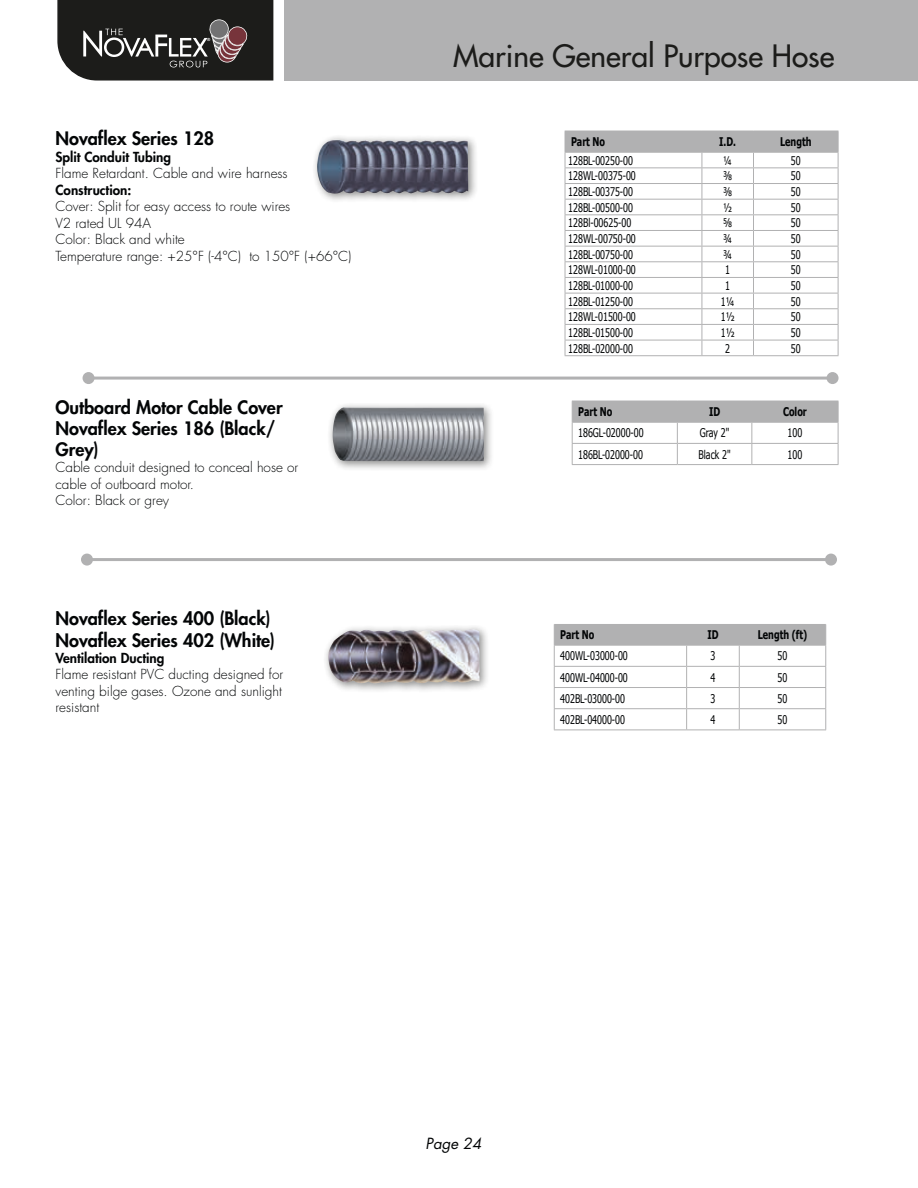
<style>
.page{position:relative;width:918px;height:1188px;background:#fff}
.page>*{position:absolute;margin:0;border:0;box-sizing:border-box;transform-origin:0 0}
.t1{font:500 30px "Futura Std";color:#1c1c1a}
.t2{font:800 18px/21px "Futura Std";color:#030506}
.t3{font:italic 15px "Futura Std";color:#030506}
.t4{font:300 13.5px/16.5px "Futura Std";color:#030506}
.t5{font:800 13.5px "Futura Std";color:#030506}
.t6{font:12px "Tahoma";color:#030506;scale:.75 1}
.t7{font:700 12px "Tahoma";color:#030506;scale:.75 1}
.t8{font:800 4.05px "Futura Std";color:#fff}
</style>
<div class="page">
<svg style="left:57px;top:0;width:217px;height:81px;background:#373534"></svg>
<div style="left:284px;top:0;width:634px;height:81px;background:#b1b1b2"></div>
<hr style="left:565px;top:355px;width:137px;height:1px;background:#b1b1b2">
<hr style="left:702px;top:355px;width:52px;height:1px;background:#b1b1b2">
<svg style="left:565px;top:131px;width:274px;height:224px"></svg>
<hr style="left:754px;top:340px;width:84px;height:1px;background:#b1b1b2">
<hr style="left:754px;top:355px;width:84px;height:1px;background:#b1b1b2">
<hr style="left:554px;top:730px;width:133px;height:1px;background:#b1b1b2">
<hr style="left:687px;top:730px;width:52px;height:1px;background:#b1b1b2">
<svg style="left:554px;top:624px;width:272px;height:106px"></svg>
<hr style="left:739px;top:708px;width:87px;height:1px;background:#b1b1b2">
<hr style="left:739px;top:730px;width:87px;height:1px;background:#b1b1b2">
<hr style="left:89px;top:377px;width:744px;height:3px;background:#b1b1b2">
<div style="left:83px;top:372px;width:12px;height:12px;background:#b1b1b2;border-radius:50%"></div>
<div style="left:827px;top:372px;width:12px;height:12px;background:#b1b1b2;border-radius:50%"></div>
<hr style="left:87px;top:558px;width:744px;height:3px;background:#b1b1b2">
<div style="left:81px;top:554px;width:12px;height:12px;background:#b1b1b2;border-radius:50%"></div>
<div style="left:825px;top:554px;width:12px;height:12px;background:#b1b1b2;border-radius:50%"></div>
<div style="left:311px;top:134px;width:167px;height:70px;background:#1c1c1a;opacity:.5"></div>
<img style="left:317px;top:140px;width:151px;height:54px">
<div style="left:323px;top:624px;width:167px;height:69px;background:#1c1c1a;opacity:.5"></div>
<img style="left:328px;top:629px;width:152px;height:55px">
<hr style="left:572px;top:464px;width:105px;height:1px;background:#b1b1b2">
<hr style="left:677px;top:464px;width:75px;height:1px;background:#b1b1b2">
<svg style="left:572px;top:401px;width:267px;height:63px"></svg>
<hr style="left:752px;top:464px;width:86px;height:1px;background:#b1b1b2">
<div style="left:327px;top:402px;width:167px;height:69px;background:#1c1c1a;opacity:.5"></div>
<img style="left:333px;top:407px;width:151px;height:54px">
<p class="t8" style="left:207px;top:37px;width:5px">®</p>
<h2 class="t2" style="left:56px;top:128px;width:160px">Novaflex Series 128</h2>
<p class="t5" style="left:56px;top:148px;width:117px">Split Conduit Tubing</p>
<p class="t4" style="left:56px;top:166px;width:234px">Flame Retardant. Cable and wire harness</p>
<p class="t5" style="left:56px;top:181px;width:77px">Construction:</p>
<p class="t4" style="left:56px;top:199px;width:297px">Cover: Split for easy access to route wires<br>V2 rated UL 94A<br>Color: Black and white<br>Temperature range: +25°F (-4°C) to 150°F (+66°C)</p>
<h2 class="t2" style="left:56px;top:397px;width:229px">Outboard Motor Cable Cover<br>Novaflex Series 186 (Black/<br>Grey)</h2>
<p class="t4" style="left:56px;top:460px;width:244px">Cable conduit designed to conceal hose or cable of outboard motor.<br>Color: Black or grey</p>
<h2 class="t2" style="left:56px;top:608px;width:221px">Novaflex Series 400 (Black)<br>Novaflex Series 402 (White)</h2>
<p class="t5" style="left:56px;top:649px;width:110px">Ventilation Ducting</p>
<p class="t4" style="left:56px;top:667px;width:229px;text-align:justify">Flame resistant PVC ducting designed for venting bilge gases. Ozone and sunlight resistant</p>
<h1 class="t1" style="left:453px;top:37px;width:383px">Marine General Purpose Hose</h1>
<p class="t7" style="left:571px;top:133px;width:47px">Part No</p>
<p class="t7" style="left:719px;top:133px;width:24px">I.D.</p>
<p class="t7" style="left:780px;top:133px;width:43px">Length</p>
<p class="t6" style="left:568px;top:152px;width:88px">128BL-00250-00</p>
<p class="t6" style="left:723px;top:152px;width:13px">¼</p>
<p class="t6" style="left:791px;top:152px;width:15px">50</p>
<p class="t6" style="left:568px;top:168px;width:92px">128WL-00375-00</p>
<p class="t6" style="left:723px;top:168px;width:13px">⅜</p>
<p class="t6" style="left:791px;top:168px;width:15px">50</p>
<p class="t6" style="left:568px;top:184px;width:88px">128BL-00375-00</p>
<p class="t6" style="left:723px;top:184px;width:13px">⅜</p>
<p class="t6" style="left:791px;top:184px;width:15px">50</p>
<p class="t6" style="left:568px;top:199px;width:88px">128BL-00500-00</p>
<p class="t6" style="left:723px;top:199px;width:13px">½</p>
<p class="t6" style="left:791px;top:199px;width:15px">50</p>
<p class="t6" style="left:568px;top:215px;width:86px">128Bl-00625-00</p>
<p class="t6" style="left:723px;top:215px;width:13px">⅝</p>
<p class="t6" style="left:791px;top:215px;width:15px">50</p>
<p class="t6" style="left:568px;top:231px;width:92px">128WL-00750-00</p>
<p class="t6" style="left:723px;top:231px;width:13px">¾</p>
<p class="t6" style="left:791px;top:231px;width:15px">50</p>
<p class="t6" style="left:568px;top:246px;width:88px">128BL-00750-00</p>
<p class="t6" style="left:723px;top:246px;width:13px">¾</p>
<p class="t6" style="left:791px;top:246px;width:15px">50</p>
<p class="t6" style="left:568px;top:262px;width:92px">128WL-01000-00</p>
<p class="t6" style="left:725px;top:262px;width:8px">1</p>
<p class="t6" style="left:791px;top:262px;width:15px">50</p>
<p class="t6" style="left:568px;top:277px;width:88px">128BL-01000-00</p>
<p class="t6" style="left:725px;top:277px;width:8px">1</p>
<p class="t6" style="left:791px;top:277px;width:15px">50</p>
<p class="t6" style="left:568px;top:293px;width:88px">128BL-01250-00</p>
<p class="t6" style="left:721px;top:293px;width:20px">1¼</p>
<p class="t6" style="left:791px;top:293px;width:15px">50</p>
<p class="t6" style="left:568px;top:309px;width:92px">128WL-01500-00</p>
<p class="t6" style="left:721px;top:309px;width:20px">1½</p>
<p class="t6" style="left:791px;top:309px;width:15px">50</p>
<p class="t6" style="left:568px;top:324px;width:88px">128BL-01500-00</p>
<p class="t6" style="left:721px;top:324px;width:20px">1½</p>
<p class="t6" style="left:791px;top:324px;width:15px">50</p>
<p class="t6" style="left:568px;top:340px;width:88px">128BL-02000-00</p>
<p class="t6" style="left:725px;top:340px;width:8px">2</p>
<p class="t6" style="left:791px;top:340px;width:15px">50</p>
<p class="t7" style="left:578px;top:403px;width:47px">Part No</p>
<p class="t7" style="left:709px;top:403px;width:16px">ID</p>
<p class="t7" style="left:783px;top:403px;width:33px">Color</p>
<p class="t6" style="left:578px;top:425px;width:89px">186GL-02000-00</p>
<p class="t6" style="left:700px;top:425px;width:41px">Gray 2"</p>
<p class="t6" style="left:788px;top:425px;width:21px">100</p>
<p class="t6" style="left:578px;top:446px;width:88px">186BL-02000-00</p>
<p class="t6" style="left:699px;top:446px;width:44px">Black 2"</p>
<p class="t6" style="left:788px;top:446px;width:21px">100</p>
<p class="t7" style="left:560px;top:626px;width:47px">Part No</p>
<p class="t7" style="left:707px;top:626px;width:16px">ID</p>
<p class="t7" style="left:758px;top:626px;width:67px">Length (ft)</p>
<p class="t6" style="left:560px;top:648px;width:92px">400WL-03000-00</p>
<p class="t6" style="left:711px;top:648px;width:8px">3</p>
<p class="t6" style="left:778px;top:648px;width:15px">50</p>
<p class="t6" style="left:560px;top:669px;width:92px">400WL-04000-00</p>
<p class="t6" style="left:711px;top:669px;width:8px">4</p>
<p class="t6" style="left:778px;top:669px;width:15px">50</p>
<p class="t6" style="left:560px;top:690px;width:88px">402BL-03000-00</p>
<p class="t6" style="left:711px;top:690px;width:8px">3</p>
<p class="t6" style="left:778px;top:690px;width:15px">50</p>
<p class="t6" style="left:560px;top:711px;width:88px">402BL-04000-00</p>
<p class="t6" style="left:711px;top:711px;width:8px">4</p>
<p class="t6" style="left:778px;top:711px;width:15px">50</p>
<p class="t3" style="left:426px;top:1133px;width:57px">Page 24</p>
</div>
